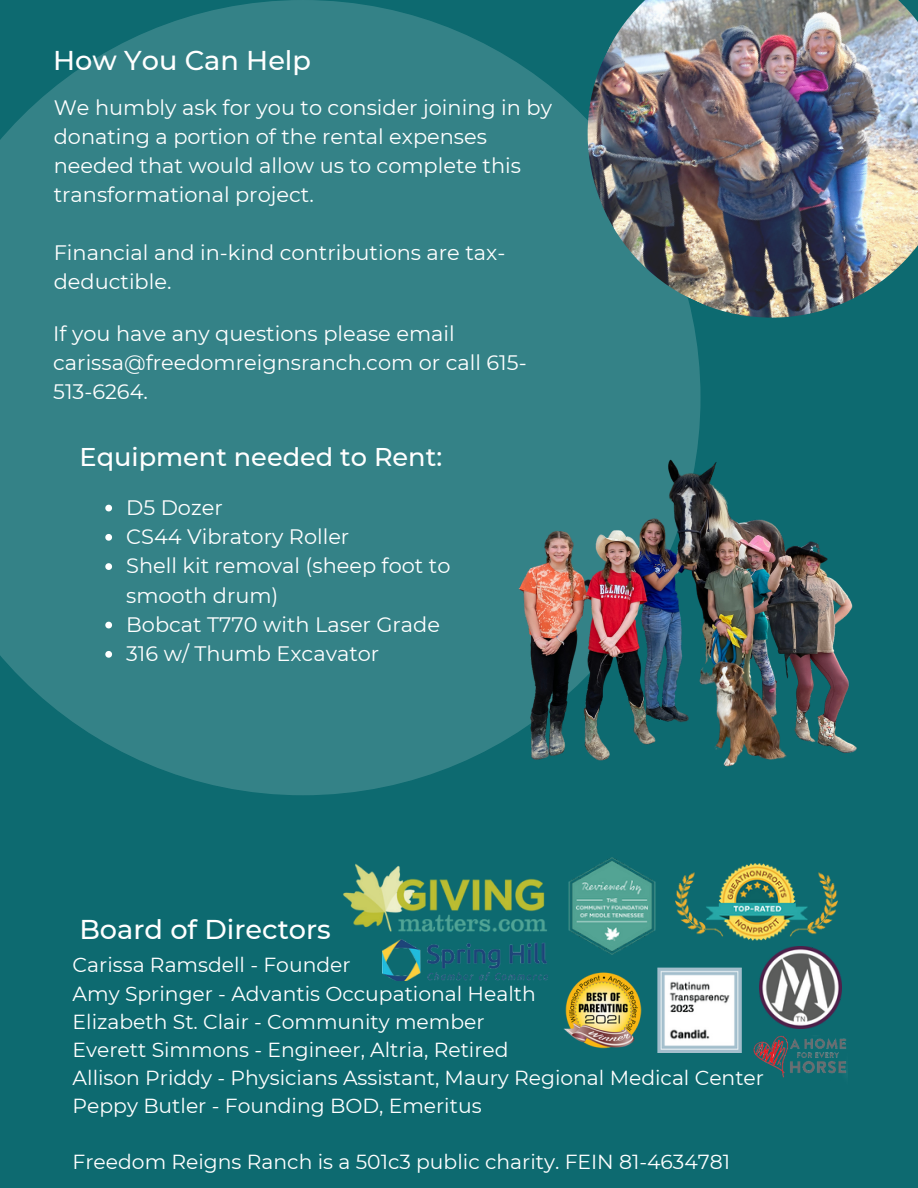
<style>
.page{position:relative;width:918px;height:1188px;background:#0d6a70}
.page>*{position:absolute;margin:0;border:0;box-sizing:border-box;transform-origin:0 0}
.t1{font:500 27.15px "Montserrat";color:#fff}
.t2{font:500 25.65px "Montserrat";color:#fff}
.t3{font:20.85px/29px "Montserrat";color:#fff}
.t4{font:20.25px/28.2px "Montserrat";color:#fff}
</style>
<div class="page">
<svg style="left:0;top:0;width:562px;height:795px;background:#307f84"></svg>
<img style="left:676px;top:864px;width:162px;height:76px">
<img style="left:568px;top:857px;width:88px;height:97px">
<img style="left:343px;top:864px;width:204px;height:68px">
<img style="left:382px;top:940px;width:165px;height:40px">
<img style="left:564px;top:972px;width:77px;height:76px">
<img style="left:754px;top:1036px;width:93px;height:42px">
<img style="left:562px;top:0;width:356px;height:321px">
<img style="left:657px;top:968px;width:85px;height:84px">
<img style="left:760px;top:946px;width:82px;height:82px">
<svg style="left:105px;top:505px;width:7px;height:6px"></svg>
<svg style="left:105px;top:534px;width:7px;height:7px"></svg>
<svg style="left:105px;top:563px;width:7px;height:7px"></svg>
<svg style="left:105px;top:622px;width:7px;height:6px"></svg>
<svg style="left:105px;top:651px;width:7px;height:7px"></svg>
<img style="left:508px;top:321px;width:349px;height:474px">
<h1 class="t1" style="left:53px;top:44px;width:259px">How You Can Help</h1>
<p class="t3" style="left:54px;top:93px;width:500px">We humbly ask for you to consider joining in by donating a portion of the rental expenses needed that would allow us to complete this transformational project.</p>
<p class="t3" style="left:54px;top:238px;width:453px">Financial and in-kind contributions are tax&shy;deductible.</p>
<p class="t3" style="left:53px;top:319px;width:475px">If you have any questions please email carissa@freedomreignsranch.com or call 615-<br>513-6264.</p>
<p class="t2" style="left:80px;top:441px;width:364px">Equipment needed to Rent:</p>
<p class="t3" style="left:126px;top:493px;width:326px">D5 Dozer<br>CS44 Vibratory Roller<br>Shell kit removal (sheep foot to smooth drum)<br>Bobcat T770 with Laser Grade<br>316 w/ Thumb Excavator</p>
<h1 class="t1" style="left:79px;top:913px;width:253px">Board of Directors</h1>
<p class="t4" style="left:73px;top:951px;width:693px">Carissa Ramsdell - Founder<br>Amy Springer - Advantis Occupational Health<br>Elizabeth St. Clair - Community member<br>Everett Simmons - Engineer, Altria, Retired<br>Allison Priddy - Physicians Assistant, Maury Regional Medical Center Peppy Butler - Founding BOD, Emeritus</p>
<p class="t4" style="left:73px;top:1148px;width:659px">Freedom Reigns Ranch is a 501c3 public charity. FEIN 81-4634781</p>
</div>
